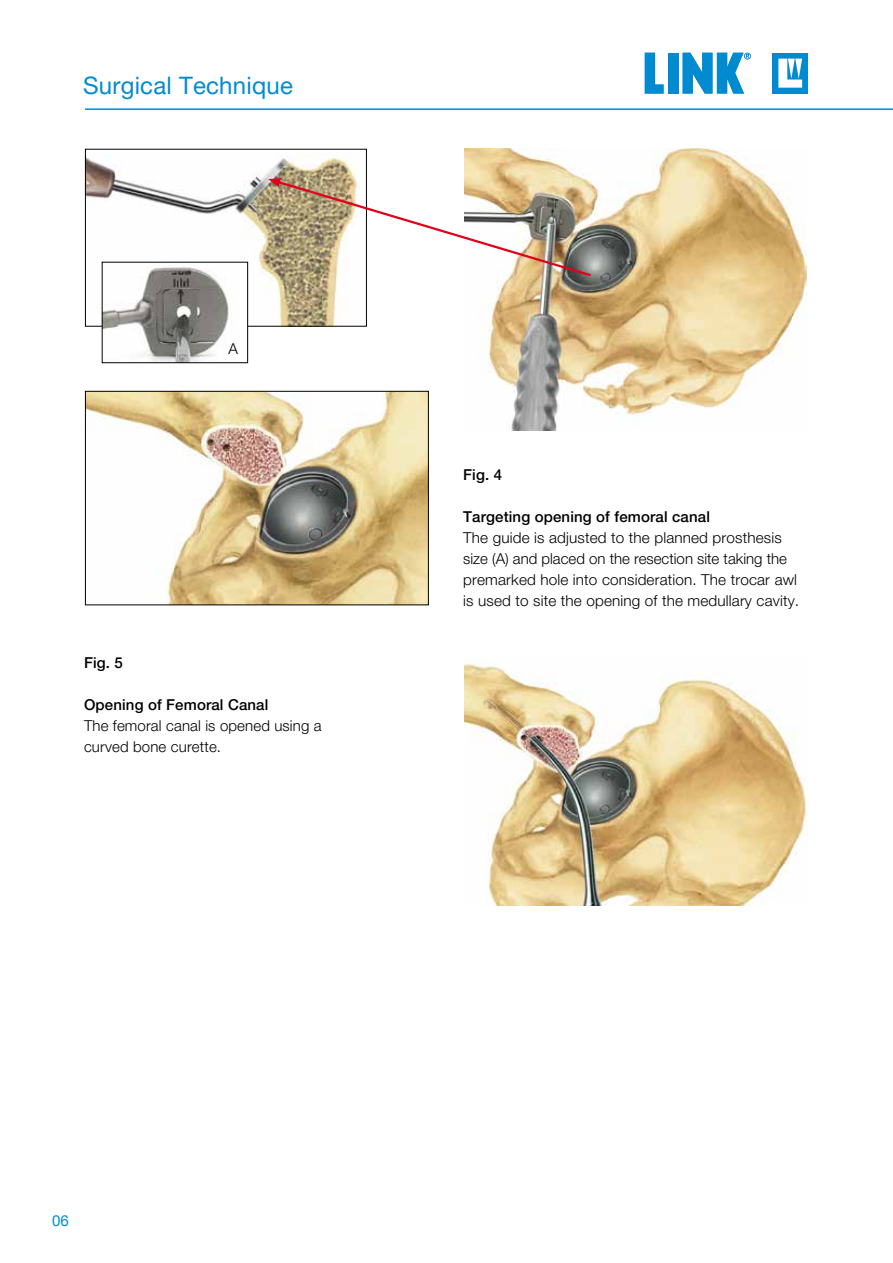
<style>
.page{position:relative;width:893px;height:1263px;background:#fff}
.page>*{position:absolute;margin:0;border:0;box-sizing:border-box;transform-origin:0 0}
.t1{font:24px "Helvetica Neue LT Pro";letter-spacing:.01em;color:#008bd0}
.t2{font:300 15px/21px "Helvetica Neue LT Pro";letter-spacing:.01em;color:#000}
.t3{font:500 15px "Helvetica Neue LT Pro";letter-spacing:.01em;color:#000}
.t4{font:15px "Helvetica Neue LT Pro";color:#008bd0}
</style>
<div class="page">
<hr style="left:85px;top:108px;width:808px;height:2px;background:#008bd0">
<div style="left:773px;top:53px;width:35px;height:41px;background:#008bd0"></div>
<svg style="left:778px;top:59px;width:24px;height:29px"></svg>
<svg style="left:645px;top:53px;width:18px;height:41px"></svg>
<div style="left:668px;top:53px;width:10px;height:41px;background:#008bd0"></div>
<svg style="left:683px;top:53px;width:68px;height:41px"></svg>
<img style="left:464px;top:149px;width:343px;height:282px">
<img style="left:87px;top:393px;width:340px;height:210px">
<div style="left:85px;top:391px;width:344px;height:214px;border:1px solid #000"></div>
<img style="left:87px;top:154px;width:269px;height:171px">
<div style="left:85px;top:149px;width:282px;height:178px;border:1px solid #000"></div>
<img style="left:104px;top:264px;width:142px;height:97px">
<div style="left:102px;top:262px;width:146px;height:101px;border:1px solid #000"></div>
<img style="left:268px;top:178px;width:325px;height:100px">
<img style="left:464px;top:664px;width:344px;height:241px">
<h1 class="t1" style="left:83px;top:70px;width:211px">Surgical Technique</h1>
<p class="t2" style="left:229px;top:338px;width:11px">A</p>
<p class="t3" style="left:84px;top:654px;width:40px">Fig. 5</p>
<p class="t3" style="left:84px;top:696px;width:186px">Opening of Femoral Canal</p>
<p class="t2" style="left:84px;top:715px;width:239px">The femoral canal is opened using a curved bone curette.</p>
<p class="t3" style="left:463px;top:466px;width:40px">Fig. 4</p>
<p class="t3" style="left:463px;top:508px;width:248px">Targeting opening of femoral canal</p>
<p class="t2" style="left:463px;top:527px;width:337px">The guide is adjusted to the planned prosthesis size (A) and placed on the resection site taking the premarked hole into consideration. The trocar awl is used to site the opening of the medullary cavity.</p>
<p class="t4" style="left:52px;top:1211px;width:18px">06</p>
</div>
